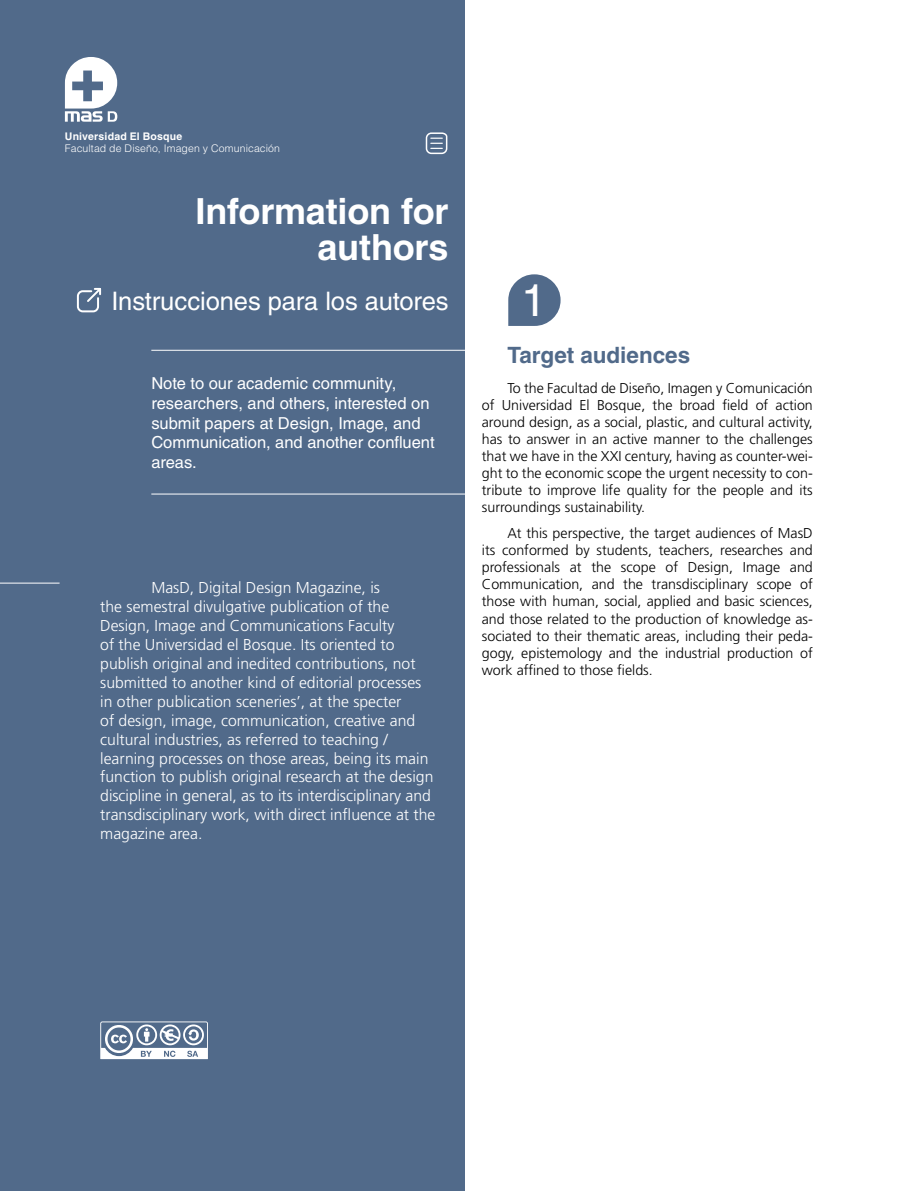
<style>
.page{position:relative;width:915px;height:1191px;background:#fff}
.page>*{position:absolute;margin:0;border:0;box-sizing:border-box;transform-origin:0 0}
.t1{font:45px "Helvetica LT Std";color:#fff}
.t2{font:700 36px/36px "Helvetica LT Std";letter-spacing:-.005em;color:#fff;text-align:right}
.t3{font:25.5px "Helvetica LT Std";letter-spacing:-.005em;color:#fff}
.t4{font:700 22.5px "Helvetica LT Std";letter-spacing:-.005em;color:#516a8a}
.t5{font:16.5px/19.8px "Helvetica LT Std";color:#fff}
.t6{font:300 15.75px/18.9px "Frutiger LT Std";color:#fff}
.t7{font:300 14.25px/17.1px "Frutiger LT Std";color:#000;text-align:justify}
.t8{font:300 10.5px "Helvetica LT Std";letter-spacing:.01em;color:#fff}
.t9{font:700 10.5px "Helvetica LT Std";letter-spacing:.015em;color:#fff}
</style>
<div class="page">
<div style="left:0;top:0;width:464px;height:1191px;background:#516a8a"></div>
<svg style="left:508px;top:274px;width:52px;height:52px;background:#6d829d"></svg>
<svg style="left:100px;top:1021px;width:108px;height:38px"></svg>
<hr style="left:151px;top:350px;width:323px;height:1px;background:#fff">
<hr style="left:151px;top:493px;width:323px;height:1px;background:#fff">
<hr style="left:0;top:583px;width:60px;height:1px;background:#fff">
<svg style="left:65px;top:57px;width:52px;height:65px"></svg>
<svg style="left:76px;top:287px;width:26px;height:26px"></svg>
<svg style="left:425px;top:132px;width:23px;height:23px"></svg>
<p class="t9" style="left:65px;top:130px;width:119px">Universidad El Bosque</p>
<p class="t8" style="left:65px;top:142px;width:217px">Facultad de Diseño, Imagen y Comunicación</p>
<h2 class="t2" style="left:195px;top:193px;width:254px">Information for authors</h2>
<h3 class="t3" style="left:111px;top:287px;width:338px">Instrucciones para los autores</h3>
<p class="t5" style="left:151px;top:373px;width:285px">Note to our academic community, researchers, and others, interested on submit papers at Design, Image, and<br>Communication, and another confluent areas.</p>
<p class="t6" style="left:100px;top:579px;width:336px;text-indent:51px">MasD, Digital Design Magazine, is<br>the semestral divulgative publication of the Design, Image and Communications Faculty<br>of the Universidad el Bosque. Its oriented to publish original and inedited contributions, not submitted to another kind of editorial processes in other publication sceneries’, at the specter<br>of design, image, communication, creative and cultural industries, as referred to teaching / learning processes on those areas, being its main function to publish original research at the design discipline in general, as to its interdisciplinary and transdisciplinary work, with direct influence at the magazine area.</p>
<h1 class="t1" style="left:521px;top:274px;width:27px">1</h1>
<h3 class="t4" style="left:507px;top:341px;width:184px">Target audiences</h3>
<p class="t7" style="left:481px;top:379px;width:332px;text-indent:26px">To the Facultad de Diseño, Imagen y Comunicación of Universidad El Bosque, the broad field of action around design, as a social, plastic, and cultural activity, has to answer in an active manner to the challenges that we have in the XXI century, having as counter-wei&shy;ght to the economic scope the urgent necessity to con&shy;tribute to improve life quality for the people and its surroundings sustainability.</p>
<p class="t7" style="left:481px;top:525px;width:332px;text-indent:26px">At this perspective, the target audiences of MasD its conformed by students, teachers, researches and professionals at the scope of Design, Image and Communication, and the transdisciplinary scope of those with human, social, applied and basic sciences, and those related to the production of knowledge as&shy;sociated to their thematic areas, including their peda&shy;gogy, epistemology and the industrial production of work affined to those fields.</p>
</div>
